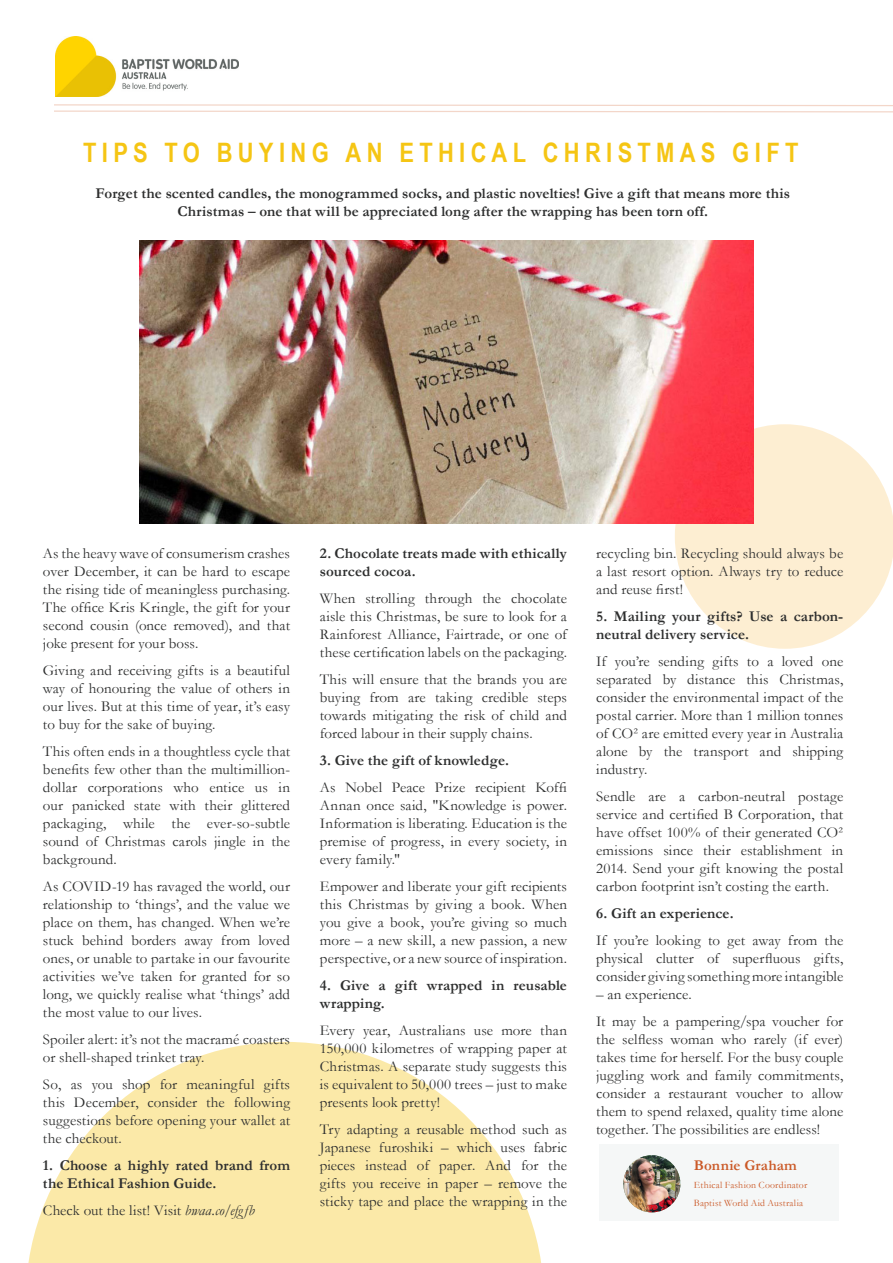
<style>
.page{position:relative;width:893px;height:1263px;background:#fff}
.page>*{position:absolute;margin:0;border:0;box-sizing:border-box;transform-origin:0 0}
.Subheader_1_-_Center{font:700 26.85px "Arial Narrow";letter-spacing:.2em;color:#f5c514}
.Body_Copy_-_Left{font:15px/18px "Garamond";letter-spacing:.005em;color:#2d2e2e;text-align:justify}
.Body_Copy_-_Left-2{font:700 15px/18px "Garamond";letter-spacing:.005em;color:#2d2e2e}
.Body_Copy_-_Left-3{font:700 15px "Garamond";letter-spacing:.01em;color:#cb5a28}
.Body_Copy_-_Left-4{font:9.75px/18px "Garamond";letter-spacing:.02em;color:#cb5a28}
.s1{font-style:italic}
</style>
<div class="page">
<svg style="left:54px;top:104px;width:839px;height:9px"></svg>
<svg style="left:28px;top:1041px;width:513px;height:222px;fill:#fbe9a8"></svg>
<svg style="left:675px;top:424px;width:218px;height:225px;fill:#fdeed2"></svg>
<img style="left:55px;top:36px;width:184px;height:61px">
<img style="left:139px;top:241px;width:615px;height:282px">
<div style="left:599px;top:1145px;width:240px;height:76px;background:#f5f7f7"></div>
<img style="left:623px;top:1155px;width:57px;height:57px;border-radius:29px">
<p class="Subheader_1_-_Center" style="left:83px;top:132px;width:717px">TIPS TO BUYING AN ETHICAL CHRISTMAS GIFT</p>
<p class="Body_Copy_-_Left-2" style="left:96px;top:184px;width:696px;text-align:center">Forget the scented candles, the monogrammed socks, and plastic novelties! Give a gift that means more this<br>Christmas – one that will be appreciated long after the wrapping has been torn off.</p>
<p class="Body_Copy_-_Left" style="left:43px;top:544px;width:249px">As the heavy wave of consumerism crashes over December, it can be hard to escape the rising tide of meaningless purchasing.<br>The office Kris Kringle, the gift for your second cousin (once removed), and that joke present for your boss.</p>
<p class="Body_Copy_-_Left" style="left:43px;top:661px;width:249px">Giving and receiving gifts is a beautiful way of honouring the value of others in our lives. But at this time of year, it’s easy to buy for the sake of buying.</p>
<p class="Body_Copy_-_Left" style="left:43px;top:742px;width:249px">This often ends in a thoughtless cycle that benefits few other than the multimillion&shy;dollar corporations who entice us in our panicked state with their glittered packaging, while the ever-so-subtle sound of Christmas carols jingle in the background.</p>
<p class="Body_Copy_-_Left" style="left:43px;top:877px;width:249px">As COVID-19 has ravaged the world, our relationship to ‘things’, and the value we place on them, has changed. When we’re stuck behind borders away from loved ones, or unable to partake in our favourite activities we’ve taken for granted for so long, we quickly realise what ‘things’ add the most value to our lives.</p>
<p class="Body_Copy_-_Left" style="left:43px;top:1030px;width:249px">Spoiler alert: it’s not the macramé coasters or shell-shaped trinket tray.</p>
<p class="Body_Copy_-_Left" style="left:43px;top:1075px;width:249px">So, as you shop for meaningful gifts this December, consider the following suggestions before opening your wallet at the checkout.</p>
<p class="Body_Copy_-_Left-2" style="left:43px;top:1156px;width:249px">1. Choose a highly rated brand from the Ethical Fashion Guide.</p>
<p class="Body_Copy_-_Left" style="left:43px;top:1201px;width:213px">Check out the list! Visit <span class="s1">bwaa.co/efgfb</span></p>
<p class="Body_Copy_-_Left-2" style="left:320px;top:544px;width:249px">2. Chocolate treats made with ethically sourced cocoa.</p>
<p class="Body_Copy_-_Left" style="left:320px;top:589px;width:249px">When strolling through the chocolate aisle this Christmas, be sure to look for a Rainforest Alliance, Fairtrade, or one of these certification labels on the packaging.</p>
<p class="Body_Copy_-_Left" style="left:320px;top:670px;width:249px">This will ensure that the brands you are buying from are taking credible steps towards mitigating the risk of child and forced labour in their supply chains.</p>
<p class="Body_Copy_-_Left-2" style="left:320px;top:751px;width:191px">3. Give the gift of knowledge.</p>
<p class="Body_Copy_-_Left" style="left:320px;top:778px;width:249px">As Nobel Peace Prize recipient Koffi Annan once said, "Knowledge is power.<br>Information is liberating. Education is the premise of progress, in every society, in every family."</p>
<p class="Body_Copy_-_Left" style="left:320px;top:877px;width:249px">Empower and liberate your gift recipients this Christmas by giving a book. When you give a book, you’re giving so much more – a new skill, a new passion, a new perspective, or a new source of inspiration.</p>
<p class="Body_Copy_-_Left-2" style="left:320px;top:976px;width:249px">4. Give a gift wrapped in reusable wrapping.</p>
<p class="Body_Copy_-_Left" style="left:320px;top:1021px;width:249px">Every year, Australians use more than 150,000 kilometres of wrapping paper at Christmas. A separate study suggests this is equivalent to 50,000 trees – just to make presents look pretty!</p>
<p class="Body_Copy_-_Left" style="left:320px;top:1120px;width:249px">Try adapting a reusable method such as Japanese furoshiki – which uses fabric pieces instead of paper. And for the gifts you receive in paper – remove the sticky tape and place the wrapping in the</p>
<p class="Body_Copy_-_Left" style="left:596px;top:544px;width:249px">recycling bin. Recycling should always be a last resort option. Always try to reduce and reuse first!</p>
<p class="Body_Copy_-_Left-2" style="left:596px;top:607px;width:249px">5. Mailing your gifts? Use a carbon&shy;neutral delivery service.</p>
<p class="Body_Copy_-_Left" style="left:596px;top:652px;width:249px">If you’re sending gifts to a loved one separated by distance this Christmas, consider the environmental impact of the postal carrier. More than 1 million tonnes of CO² are emitted every year in Australia alone by the transport and shipping industry.</p>
<p class="Body_Copy_-_Left" style="left:596px;top:787px;width:249px">Sendle are a carbon-neutral postage service and certified B Corporation, that have offset 100% of their generated CO² emissions since their establishment in 2014. Send your gift knowing the postal carbon footprint isn’t costing the earth.</p>
<p class="Body_Copy_-_Left-2" style="left:596px;top:904px;width:139px">6. Gift an experience.</p>
<p class="Body_Copy_-_Left" style="left:596px;top:931px;width:249px">If you’re looking to get away from the physical clutter of superfluous gifts, consider giving something more intangible</p>
<p class="Body_Copy_-_Left" style="left:596px;top:985px;width:97px">– an experience.</p>
<p class="Body_Copy_-_Left" style="left:596px;top:1012px;width:249px">It may be a pampering/spa voucher for the selfless woman who rarely (if ever) takes time for herself. For the busy couple juggling work and family commitments, consider a restaurant voucher to allow them to spend relaxed, quality time alone together. The possibilities are endless!</p>
<p class="Body_Copy_-_Left-3" style="left:694px;top:1155px;width:105px">Bonnie Graham</p>
<p class="Body_Copy_-_Left-4" style="left:694px;top:1176px;width:115px">Ethical Fashion Coordinator<br>Baptist World Aid Australia</p>
</div>
